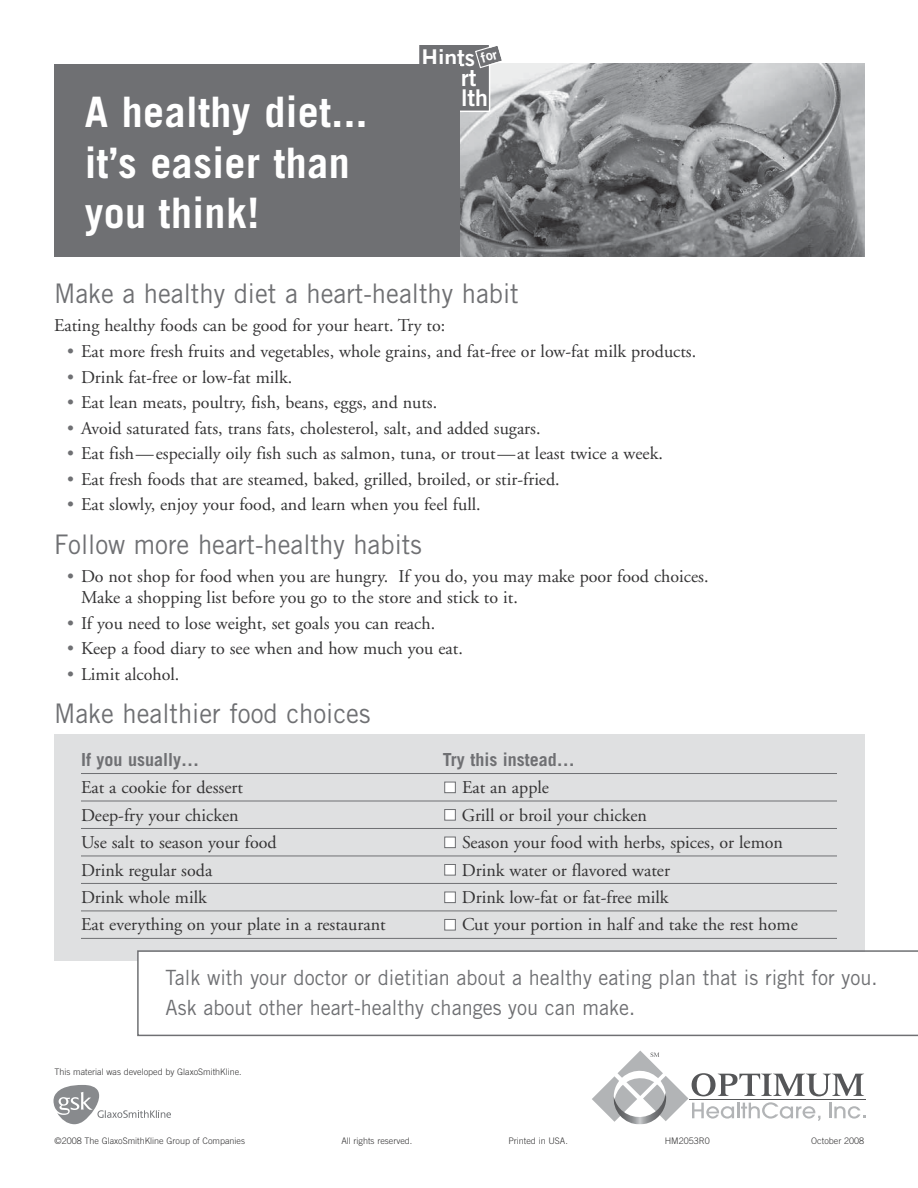
<style>
.page{position:relative;width:918px;height:1188px;background:#fff}
.page>*{position:absolute;margin:0;border:0;box-sizing:border-box;transform-origin:0 0}
.t1{font:700 42px/50.4px "Trade Gothic";letter-spacing:.01em;color:#fff}
.t2{font:27px "Trade Gothic";color:#6f7073;scale:.95 1}
.t3{font:23.1px/39.6px "Trade Gothic Bold Two";color:#fff}
.t4{font:21px/30px "Trade Gothic";color:#6f7073;scale:.95 1}
.t5{font:18px/25.5px "Adobe Garamond";color:#343334}
.t6{font:700 18px "Trade Gothic";color:#6f7073}
.t7{font:300 9px "Trade Gothic";color:#343334}
.s1{color:#6f7073}
</style>
<div class="page">
<svg style="left:54px;top:1085px;width:117px;height:39px"></svg>
<hr style="left:690px;top:1099px;width:176px;height:1px;background:#555658">
<img style="left:459px;top:64px;width:405px;height:192px">
<div style="left:419px;top:45px;width:70px;height:66px;background:#6f7073"></div>
<div style="left:418px;top:43px;width:72px;height:69px;border:2px solid #fff"></div>
<div style="left:54px;top:64px;width:405px;height:192px;background:#6f7073"></div>
<div style="left:54px;top:735px;width:810px;height:226px;background:#dfe0e1"></div>
<hr style="left:81px;top:773px;width:756px;height:1px;background:#6f7073">
<hr style="left:81px;top:801px;width:756px;height:1px;background:#6f7073">
<hr style="left:81px;top:828px;width:756px;height:1px;background:#6f7073">
<hr style="left:81px;top:856px;width:756px;height:1px;background:#6f7073">
<hr style="left:81px;top:883px;width:756px;height:1px;background:#6f7073">
<hr style="left:81px;top:911px;width:756px;height:1px;background:#6f7073">
<hr style="left:81px;top:938px;width:756px;height:1px;background:#6f7073">
<div style="left:445px;top:920px;width:10px;height:10px;background:#fff"></div>
<div style="left:444px;top:919px;width:12px;height:11px;border:1px solid #6f7073"></div>
<div style="left:445px;top:892px;width:10px;height:10px;background:#fff"></div>
<div style="left:444px;top:892px;width:12px;height:11px;border:1px solid #6f7073"></div>
<div style="left:445px;top:865px;width:10px;height:10px;background:#fff"></div>
<div style="left:444px;top:864px;width:12px;height:12px;border:1px solid #6f7073"></div>
<div style="left:445px;top:837px;width:10px;height:10px;background:#fff"></div>
<div style="left:444px;top:837px;width:12px;height:11px;border:1px solid #6f7073"></div>
<div style="left:445px;top:810px;width:10px;height:10px;background:#fff"></div>
<div style="left:444px;top:809px;width:12px;height:12px;border:1px solid #6f7073"></div>
<div style="left:445px;top:782px;width:10px;height:10px;background:#fff"></div>
<div style="left:444px;top:782px;width:12px;height:11px;border:1px solid #6f7073"></div>
<svg style="left:137px;top:950px;width:781px;height:86px"></svg>
<svg style="left:592px;top:1051px;width:273px;height:73px"></svg>
<svg style="left:474px;top:44px;width:30px;height:25px"></svg>
<p class="t1" style="left:85px;top:91px;width:284px">A healthy diet... it’s easier than you think!</p>
<p class="t3" style="left:421px;top:40px;width:68px">Hints<br>Health</p>
<h2 class="t2" style="left:54px;top:283px;width:491px">Make a healthy diet a heart-healthy habit</h2>
<p class="t5" style="left:67px;top:315px;width:631px;text-indent:-13px">Eating healthy foods can be good for your h eart. Try to:<br><span class="s1">H</span> Eat more fresh fruits and vegetables, whole grains, and fat-free or low-fat milk products.<br><span class="s1">H</span> Drink fat-free or low-fat milk.<br><span class="s1">H</span> Eat lean meats, poultry, fish, beans, eggs, and nuts.<br><span class="s1">H</span> Avoid saturated fats, trans fats, cholesterol, salt, and added sugars.<br><span class="s1">H</span> Eat fish—especially oily fish such as salmon, tuna, or trout—at least twice a week.<br><span class="s1">H</span> Eat fresh foods that are steamed, baked, grilled, broiled, or stir-fried.<br><span class="s1">H</span> Eat slowly, enjoy your food, and learn when you feel full.</p>
<h2 class="t2" style="left:54px;top:534px;width:389px">Follow more heart-healthy habits</h2>
<p class="t5" style="left:81px;top:568px;width:629px;line-height:21px;text-indent:-14px"><span class="s1">H</span> Do not shop for food when you are hungry. If you do, you may make poor food choices.<br>Make a shopping list before you go to the store and stick to it.</p>
<p class="t5" style="left:67px;top:612px;width:397px"><span class="s1">H</span> If you need to lose weight, set goals you can reach.<br><span class="s1">H</span> Keep a food diary to see when and how much you eat.<br><span class="s1">H</span> Limit alcohol.</p>
<p class="t2" style="left:54px;top:704px;width:335px">Make healthier food choices</p>
<p class="t6" style="left:81px;top:753px;width:120px">If you usually…</p>
<p class="t6" style="left:443px;top:753px;width:134px">Try this instead…</p>
<p class="t5" style="left:81px;top:776px;width:164px">Eat a cookie for dessert</p>
<p class="t5" style="left:462px;top:776px;width:89px">Eat an apple</p>
<p class="t5" style="left:81px;top:804px;width:159px">Deep-fry your chicken</p>
<p class="t5" style="left:462px;top:804px;width:186px">Grill or broil your chicken</p>
<p class="t5" style="left:81px;top:831px;width:197px">Use salt to season your food</p>
<p class="t5" style="left:462px;top:831px;width:323px">Season your food with herbs, spices, or lemon</p>
<p class="t5" style="left:81px;top:859px;width:133px">Drink regular soda</p>
<p class="t5" style="left:462px;top:859px;width:210px">Drink water or flavored water</p>
<p class="t5" style="left:81px;top:886px;width:127px">Drink whole milk</p>
<p class="t5" style="left:462px;top:886px;width:208px">Drink low-fat or fat-free milk</p>
<p class="t5" style="left:81px;top:914px;width:306px">Eat everything on your plate in a restaurant</p>
<p class="t5" style="left:462px;top:914px;width:337px">Cut your portion in half and take the rest home</p>
<p class="t4" style="left:166px;top:964px;width:751px">Talk with your doctor or dietitian about a healthy eating plan that is right for you.<br>Ask about other heart-healthy changes you can make.</p>
<p class="t7" style="left:55px;top:1068px;width:189px">This material was developed by GlaxoSmithKline.</p>
<p class="t7" style="left:55px;top:1138px;width:192px">©2008 The GlaxoSmithKline Group of Companies</p>
<p class="t7" style="left:341px;top:1138px;width:72px">All rights reserved.</p>
<p class="t7" style="left:508px;top:1138px;width:61px">Printed in USA.</p>
<p class="t7" style="left:665px;top:1138px;width:47px">HM2053R0</p>
<p class="t7" style="left:811px;top:1138px;width:54px">October 2008</p>
</div>
